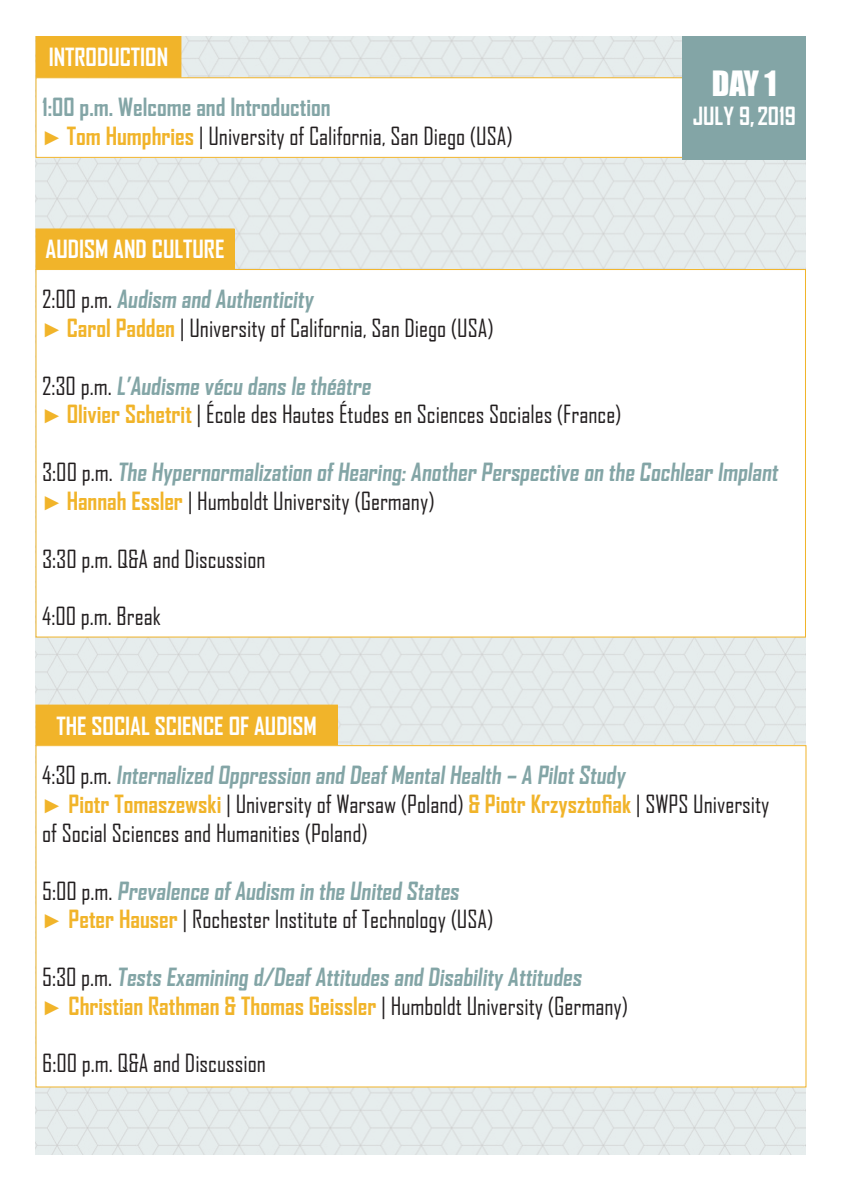
<style>
.page{position:relative;width:842px;height:1191px;background:#fff}
.page>*{position:absolute;margin:0;border:0;box-sizing:border-box;transform-origin:0 0}
.t1{font:32px "Impact";color:#fff}
.t2{font:24px/28.8px "Agency FB";color:#231f20}
.Titres{font:700 24px "Agency FB";color:#83a5a6}
.t3{font:700 24px "Agency FB";color:#fff}
.t4{font:700 24px "Agency FB";color:#f1b42a}
.s1{font-family:"Arial";font-weight:900;font-size:20px;color:#f1b42a}
.s2{font-weight:700;color:#f1b42a}
.s3{font-weight:400;color:#231f20}
.s4{font-family:"Arial";font-weight:900;font-size:20px}
</style>
<div class="page">
<img style="left:36px;top:36px;width:770px;height:1119px">
<div style="left:36px;top:36px;width:145px;height:41px;background:#f1b42a"></div>
<div style="left:36px;top:78px;width:769px;height:79px;background:#fff"></div>
<div style="left:36px;top:77px;width:770px;height:81px;border:1px solid #f1b42a"></div>
<div style="left:36px;top:229px;width:198px;height:40px;background:#f1b42a"></div>
<div style="left:36px;top:228px;width:199px;height:42px;border:1px solid #f1b42a"></div>
<div style="left:36px;top:269px;width:769px;height:368px;background:#fff"></div>
<div style="left:36px;top:705px;width:301px;height:40px;background:#f1b42a"></div>
<div style="left:36px;top:704px;width:302px;height:42px;border:1px solid #f1b42a"></div>
<div style="left:36px;top:745px;width:770px;height:342px;background:#fff"></div>
<div style="left:683px;top:36px;width:123px;height:124px;background:#83a5a6"></div>
<p class="t3" style="left:49px;top:42px;width:121px">INTRODUCTION</p>
<p class="Titres" style="left:42px;top:92px;width:290px">1:00 p.m. Welcome and Introduction</p>
<p class="t2" style="left:42px;top:121px;width:472px"><span class="s1">►</span> <span class="s2">Tom Humphries</span> | University of California, San Diego (USA)</p>
<p class="t1" style="left:712px;top:59px;width:66px">DAY 1</p>
<p class="t3" style="left:693px;top:101px;width:105px">JULY 9, 2019</p>
<p class="t3" style="left:46px;top:234px;width:180px">AUDISM AND CULTURE</p>
<p class="Titres" style="left:42px;top:284px;width:276px"><span class="s3">2:00 p.m.</span> Audism and Authenticity</p>
<p class="t2" style="left:42px;top:313px;width:453px"><span class="s1">►</span> <span class="s2">Carol Padden</span> | University of California, San Diego (USA)</p>
<p class="Titres" style="left:42px;top:371px;width:334px"><span class="s3">2:30 p.m.</span> L’Audisme vécu dans le théâtre</p>
<p class="t2" style="left:42px;top:400px;width:581px"><span class="s1">►</span> <span class="s2">Olivier Schetrit</span> | École des Hautes Études en Sciences Sociales (France)</p>
<p class="Titres" style="left:42px;top:457px;width:741px"><span class="s3">3:00 p.m.</span> The Hypernormalization ofHearing:Another Perspective on the Cochlear Implant</p>
<p class="t2" style="left:42px;top:486px;width:394px"><span class="s1">►</span> <span class="s2">Hannah Essler</span> | Humboldt University (Germany)</p>
<p class="t2" style="left:42px;top:544px;width:225px">3:30 p.m. Q&amp;A and Discussion</p>
<p class="t2" style="left:42px;top:601px;width:120px">4:00 p.m. Break</p>
<p class="t3" style="left:56px;top:710px;width:262px">THE SOCIAL SCIENCE OF AUDISM</p>
<p class="Titres" style="left:42px;top:760px;width:588px"><span class="s3">4:30 p.m.</span> Internalized Oppression and DeafMentalHealth – A Pilot Study</p>
<p class="t2" style="left:42px;top:789px;width:729px"><span class="s1">►</span> <span class="s2">Piotr Tomaszewski</span> | University of Warsaw (Poland) <span class="s2">&amp; Piotr Krzysztofiak</span> | SWPS University of Social Sciences and Humanities (Poland)</p>
<p class="Titres" style="left:42px;top:875px;width:422px"><span class="s3">5:00 p.m.</span> Prevalence ofAudism in the United States</p>
<p class="t2" style="left:42px;top:904px;width:453px"><span class="s1">►</span> <span class="s2">Peter Hauser</span> | Rochester Institute of Technology (USA)</p>
<p class="Titres" style="left:42px;top:962px;width:544px"><span class="s3">5:30 p.m.</span> Tests Examining d/DeafAttitudes and Disability Attitudes</p>
<p class="t4" style="left:42px;top:991px;width:587px"><span class="s4">►</span> Christian Rathman &amp; Thomas Geissler <span class="s3">| Humboldt University (Germany)</span></p>
<p class="t2" style="left:42px;top:1048px;width:225px">6:00 p.m. Q&amp;A and Discussion</p>
</div>
